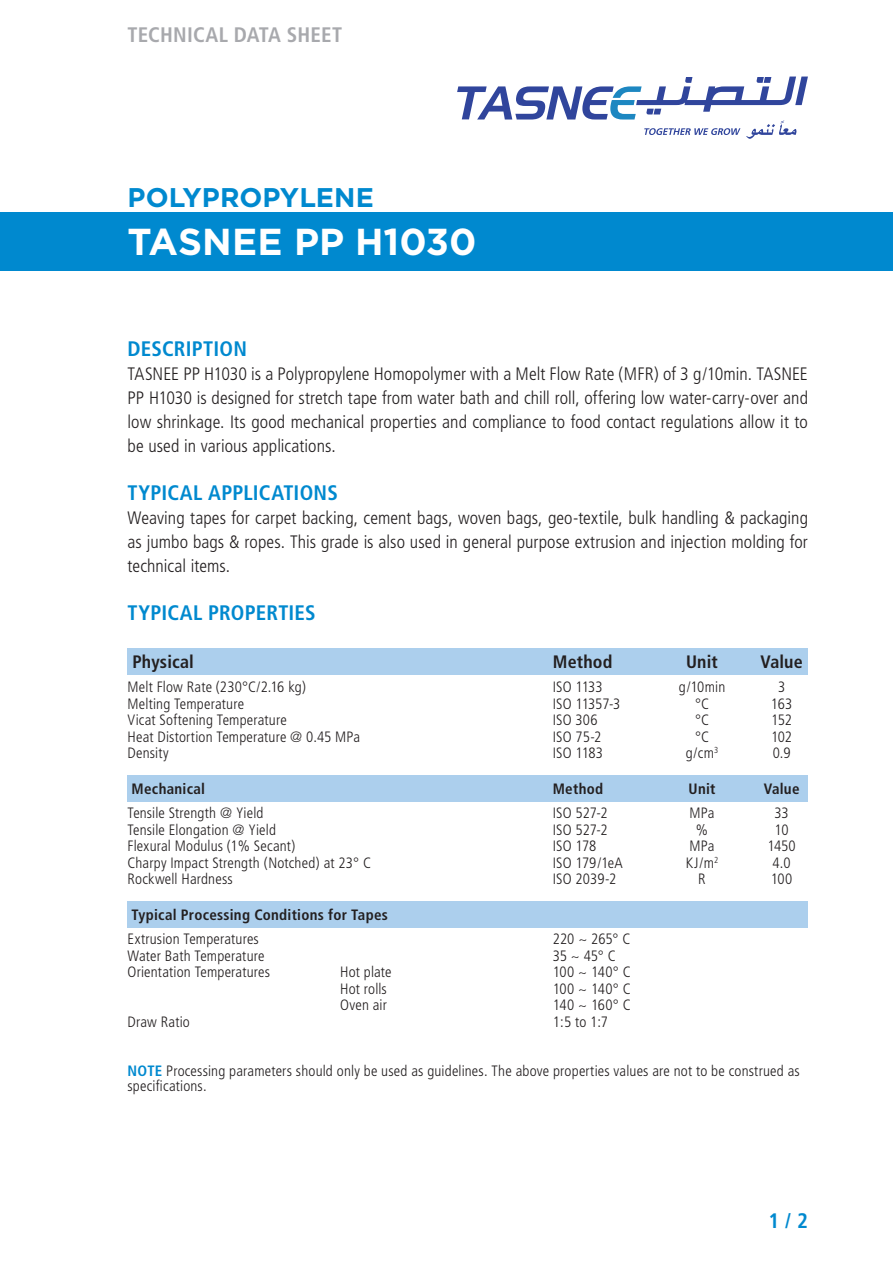
<style>
.page{position:relative;width:893px;height:1263px;background:#fff}
.page>*{position:absolute;margin:0;border:0;box-sizing:border-box;transform-origin:0 0}
.t1{font:700 37.5px "Gotham";color:#fff}
.t2{font:700 27px "Gotham";color:#0089cf}
.t3{font:700 condensed 21px "Frutiger";letter-spacing:.01em;color:#0089cf}
.t4{font:700 condensed 21px "Frutiger";letter-spacing:.01em;color:#a8a9ad}
.t5{font:300 condensed 18px/24px "Frutiger";color:#231f20;text-align:justify}
.t6{font:700 condensed 18px "Frutiger";letter-spacing:.01em;color:#231f20}
.t7{font:300 condensed 15px/15px "Frutiger";letter-spacing:.01em;color:#231f20}
.t8{font:700 condensed 15px "Frutiger";letter-spacing:.02em;color:#231f20}
.t9{font:300 condensed 15px "Frutiger";letter-spacing:-.01em;color:#231f20}
.s1{font-weight:700;color:#0089cf}
</style>
<div class="page">
<div style="left:128px;top:648px;width:680px;height:27px;background:#accfed"></div>
<div style="left:128px;top:776px;width:680px;height:26px;background:#accfed"></div>
<div style="left:128px;top:902px;width:680px;height:26px;background:#accfed"></div>
<svg style="left:457px;top:77px;width:351px;height:62px"></svg>
<div style="left:0;top:213px;width:893px;height:58px;background:#0089cf"></div>
<h3 class="t4" style="left:128px;top:22px;width:216px">TECHNICAL DATA SHEET</h3>
<h2 class="t2" style="left:128px;top:180px;width:248px">POLYPROPYLENE</h2>
<h1 class="t1" style="left:128px;top:216px;width:350px">TASNEE PP H1030</h1>
<h3 class="t3" style="left:128px;top:336px;width:121px">DESCRIPTION</h3>
<p class="t5" style="left:128px;top:362px;width:682px">TASNEE PP H1030 is a Polypropylene Homopolymer with a Melt Flow Rate (MFR) of 3 g/10min. TASNEE PP H1030 is designed for stretch tape from water bath and chill roll, offering low water-carry-over and low shrinkage. Its good mechanical properties and compliance to food contact regulations allow it to be used in various applications.</p>
<h3 class="t3" style="left:128px;top:480px;width:212px">TYPICAL APPLICATIONS</h3>
<p class="t5" style="left:128px;top:506px;width:682px">Weaving tapes for carpet backing, cement bags, woven bags, geo-textile, bulk handling &amp; packaging as jumbo bags &amp; ropes. This grade is also used in general purpose extrusion and injection molding for technical items.</p>
<h3 class="t3" style="left:128px;top:600px;width:190px">TYPICAL PROPERTIES</h3>
<p class="t6" style="left:132px;top:651px;width:63px">Physical</p>
<p class="t6" style="left:553px;top:651px;width:61px">Method</p>
<p class="t6" style="left:686px;top:651px;width:33px">Unit</p>
<p class="t6" style="left:760px;top:651px;width:44px">Value</p>
<p class="t7" style="left:128px;top:679px;width:180px">Melt Flow Rate (230°C/2.16 kg)</p>
<p class="t7" style="left:553px;top:679px;width:51px">ISO 1133</p>
<p class="t7" style="left:679px;top:679px;width:48px">g/10min</p>
<p class="t7" style="left:778px;top:679px;width:9px">3</p>
<p class="t7" style="left:128px;top:696px;width:118px">Melting Temperature</p>
<p class="t9" style="left:553px;top:695px;width:69px">ISO 11357-3</p>
<p class="t7" style="left:695px;top:696px;width:16px">°C</p>
<p class="t7" style="left:771px;top:696px;width:23px">163</p>
<p class="t7" style="left:128px;top:712px;width:161px">Vicat Softening Temperature</p>
<p class="t7" style="left:553px;top:712px;width:46px">ISO 306</p>
<p class="t7" style="left:695px;top:712px;width:16px">°C</p>
<p class="t7" style="left:771px;top:712px;width:22px">152</p>
<p class="t7" style="left:128px;top:729px;width:234px">Heat Distortion Temperature @ 0.45 MPa</p>
<p class="t7" style="left:553px;top:729px;width:50px">ISO 75-2</p>
<p class="t7" style="left:695px;top:729px;width:16px">°C</p>
<p class="t7" style="left:771px;top:729px;width:23px">102</p>
<p class="t7" style="left:128px;top:745px;width:43px">Density</p>
<p class="t7" style="left:553px;top:745px;width:52px">ISO 1183</p>
<p class="t7" style="left:686px;top:745px;width:34px">g/cm<sup>3</sup></p>
<p class="t7" style="left:773px;top:745px;width:19px">0.9</p>
<p class="t8" style="left:132px;top:780px;width:75px">Mechanical</p>
<p class="t8" style="left:553px;top:780px;width:52px">Method</p>
<p class="t8" style="left:688px;top:780px;width:28px">Unit</p>
<p class="t8" style="left:764px;top:780px;width:37px">Value</p>
<p class="t7" style="left:128px;top:805px;width:137px">Tensile Strength @ Yield</p>
<p class="t7" style="left:553px;top:805px;width:56px">ISO 527-2</p>
<p class="t7" style="left:689px;top:805px;width:27px">MPa</p>
<p class="t7" style="left:774px;top:805px;width:16px">33</p>
<p class="t7" style="left:128px;top:822px;width:150px">Tensile Elongation @ Yield</p>
<p class="t7" style="left:553px;top:822px;width:56px">ISO 527-2</p>
<p class="t7" style="left:696px;top:822px;width:14px">%</p>
<p class="t7" style="left:775px;top:822px;width:16px">10</p>
<p class="t7" style="left:128px;top:838px;width:169px">Flexural Modulus (1% Secant)</p>
<p class="t7" style="left:553px;top:838px;width:45px">ISO 178</p>
<p class="t7" style="left:689px;top:838px;width:27px">MPa</p>
<p class="t7" style="left:767px;top:838px;width:30px">1450</p>
<p class="t7" style="left:128px;top:855px;width:245px">Charpy Impact Strength (Notched) at 23° C</p>
<p class="t7" style="left:553px;top:855px;width:72px">ISO 179/1eA</p>
<p class="t7" style="left:686px;top:855px;width:34px">KJ/m<sup>2</sup></p>
<p class="t7" style="left:772px;top:855px;width:20px">4.0</p>
<p class="t7" style="left:128px;top:871px;width:107px">Rockwell Hardness</p>
<p class="t7" style="left:553px;top:871px;width:65px">ISO 2039-2</p>
<p class="t7" style="left:698px;top:871px;width:9px">R</p>
<p class="t7" style="left:771px;top:871px;width:23px">100</p>
<p class="t8" style="left:132px;top:906px;width:258px">Typical Processing Conditions for Tapes</p>
<p class="t7" style="left:128px;top:931px;width:133px">Extrusion Temperatures</p>
<p class="t7" style="left:553px;top:931px;width:79px">220 ~ 265° C</p>
<p class="t7" style="left:128px;top:948px;width:138px">Water Bath Temperature</p>
<p class="t7" style="left:553px;top:948px;width:64px">35 ~ 45° C</p>
<p class="t7" style="left:128px;top:964px;width:144px">Orientation Temperatures</p>
<p class="t7" style="left:340px;top:964px;width:53px">Hot plate</p>
<p class="t7" style="left:553px;top:964px;width:80px">100 ~ 140° C</p>
<p class="t7" style="left:340px;top:981px;width:48px">Hot rolls</p>
<p class="t7" style="left:553px;top:981px;width:80px">100 ~ 140° C</p>
<p class="t7" style="left:340px;top:997px;width:48px">Oven air</p>
<p class="t7" style="left:553px;top:997px;width:80px">140 ~ 160° C</p>
<p class="t7" style="left:128px;top:1014px;width:64px">Draw Ratio</p>
<p class="t7" style="left:553px;top:1014px;width:57px">1:5 to 1:7</p>
<p class="t7" style="left:128px;top:1063px;width:674px"><span class="s1">NOTE</span> Processing parameters should only be used as guidelines. The above properties values are not to be construed as specifications.</p>
<h3 class="t3" style="left:768px;top:1208px;width:41px">1 / 2</h3>
</div>
